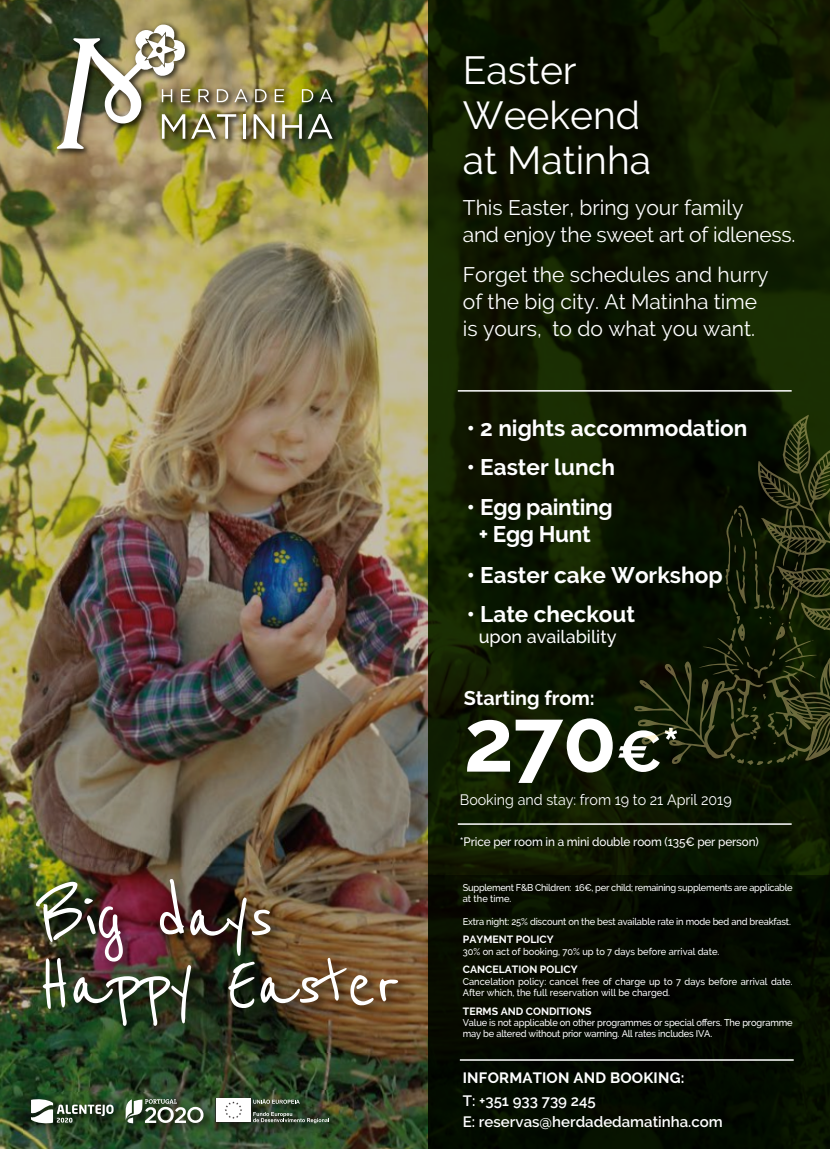
<style>
.page{position:relative;width:830px;height:1149px;background:#fff}
.page>*{position:absolute;margin:0;border:0;box-sizing:border-box;transform-origin:0 0}
.t1{font:700 89.1px "Raleway";color:#fff}
.t2{font:85.5px/67.5px "Reenie Beanie";letter-spacing:-.02em;color:#fff}
.t3{font:39px/45px "Raleway";color:#fff}
.t4{font:700 22.5px/27px "Raleway";color:#fff;text-align:center}
.t5{font:21px/27px "Raleway";color:#fff}
.t6{font:700 19.8px "Raleway";color:#fff}
.t7{font:500 18px "Raleway";color:#fff}
.t8{font:600 15px/21px "Raleway";color:#fff}
.t9{font:15px "Raleway";color:#fff;scale:.95 1}
.t10{font:700 15px "Raleway";letter-spacing:.015em;color:#fff}
.t11{font:500 12.15px "Raleway";letter-spacing:-.01em;color:#fff;scale:.96 1}
.t12{font:700 10.5px "Raleway";color:#fff}
.t13{font:500 9.75px/11.2px "Raleway";letter-spacing:-.02em;color:#fff;scale:.95 1}
.t14{font:500 9.75px/11.2px "Raleway";color:#fff;scale:.95 1}
.s1{font-size:57.75px}
.s2{font-size:51.9px}
</style>
<div class="page">
<img style="left:0;top:0;width:428px;height:1148px">
<svg style="left:428px;top:0;width:401px;height:875px;background:#0e1901"></svg>
<div style="left:428px;top:875px;width:401px;height:273px;background:#040a00"></div>
<hr style="left:457px;top:823px;width:334px;height:1px;background:#fff">
<hr style="left:457px;top:390px;width:334px;height:1px;background:#fff">
<img style="left:128px;top:1091px;width:80px;height:47px">
<svg style="left:128px;top:1098px;width:75px;height:24px"></svg>
<img style="left:23px;top:1091px;width:105px;height:47px">
<svg style="left:31px;top:1098px;width:82px;height:25px"></svg>
<img style="left:208px;top:1090px;width:136px;height:48px">
<svg style="left:215px;top:1097px;width:114px;height:25px"></svg>
<img style="left:28px;top:867px;width:389px;height:184px">
<hr style="left:459px;top:1058px;width:334px;height:2px;background:#fff">
<img style="left:51px;top:20px;width:291px;height:139px">
<svg style="left:255px;top:89px;width:11px;height:13px"></svg>
<svg style="left:274px;top:89px;width:10px;height:13px"></svg>
<svg style="left:302px;top:89px;width:11px;height:13px"></svg>
<svg style="left:319px;top:89px;width:13px;height:13px"></svg>
<svg style="left:253px;top:114px;width:21px;height:25px"></svg>
<svg style="left:282px;top:114px;width:50px;height:25px"></svg>
<img style="left:56px;top:22px;width:191px;height:127px">
<svg style="left:633px;top:414px;width:196px;height:350px;background:#131c07"></svg>
<h2 class="t2" style="left:38px;top:883px;width:365px">Big days<br>Happy Easter</h2>
<h3 class="t3" style="left:462px;top:48px;width:190px">Easter<br>Weekend at Matinha</h3>
<h3 class="t5" style="left:462px;top:194px;width:334px">This Easter, bring your family<br>and enjoy the sweet art of idleness.</h3>
<h3 class="t5" style="left:462px;top:261px;width:307px">Forget the schedules and hurry of the big city. At Matinha time is yours, to do what you want.</h3>
<h3 class="t4" style="left:466px;top:414px;width:282px">• 2 nights accommodation</h3>
<h3 class="t4" style="left:466px;top:453px;width:150px">• Easter lunch</h3>
<h3 class="t4" style="left:466px;top:493px;width:147px">• Egg painting + Egg Hunt</h3>
<h3 class="t4" style="left:466px;top:561px;width:257px">• Easter cake Workshop</h3>
<h3 class="t4" style="left:466px;top:600px;width:170px">• Late checkout</h3>
<h3 class="t7" style="left:478px;top:626px;width:139px">upon availability</h3>
<h3 class="t6" style="left:463px;top:686px;width:132px">Starting from:</h3>
<h1 class="t1" style="left:463px;top:689px;width:217px">270<span class="s1">€</span><span class="s2">*</span></h1>
<h3 class="t9" style="left:459px;top:791px;width:287px">Booking and stay: from 19 to 21 April 2019</h3>
<p class="t11" style="left:459px;top:834px;width:313px">*Price per room in a mini double room (135€ per person)</p>
<p class="t13" style="left:462px;top:881px;width:348px">Supplement F&amp;B Children: 16€, per child; remaining supplements are applicable at the time.</p>
<p class="t13" style="left:462px;top:915px;width:346px">Extra night: 25% discount on the best available rate in mode bed and breakfast.</p>
<p class="t12" style="left:462px;top:933px;width:92px">PAYMENT POLICY</p>
<p class="t14" style="left:462px;top:945px;width:271px">30% on act of booking, 70% up to 7 days before arrival date.</p>
<p class="t12" style="left:462px;top:963px;width:116px">CANCELATION POLICY</p>
<p class="t14" style="left:462px;top:975px;width:348px">Cancelation policy: cancel free of charge up to 7 days before arrival date.<br>After which, the full reservation will be charged.</p>
<p class="t12" style="left:462px;top:1004px;width:130px">TERMS AND CONDITIONS</p>
<p class="t13" style="left:462px;top:1016px;width:348px">Value is not applicable on other programmes or special offers. The programme may be altered without prior warning. All rates includes IVA.</p>
<h3 class="t10" style="left:462px;top:1068px;width:223px">INFORMATION AND BOOKING:</h3>
<h3 class="t8" style="left:462px;top:1089px;width:261px">T: +351 933 739 245<br>E: reservas@herdadedamatinha.com</h3>
</div>
